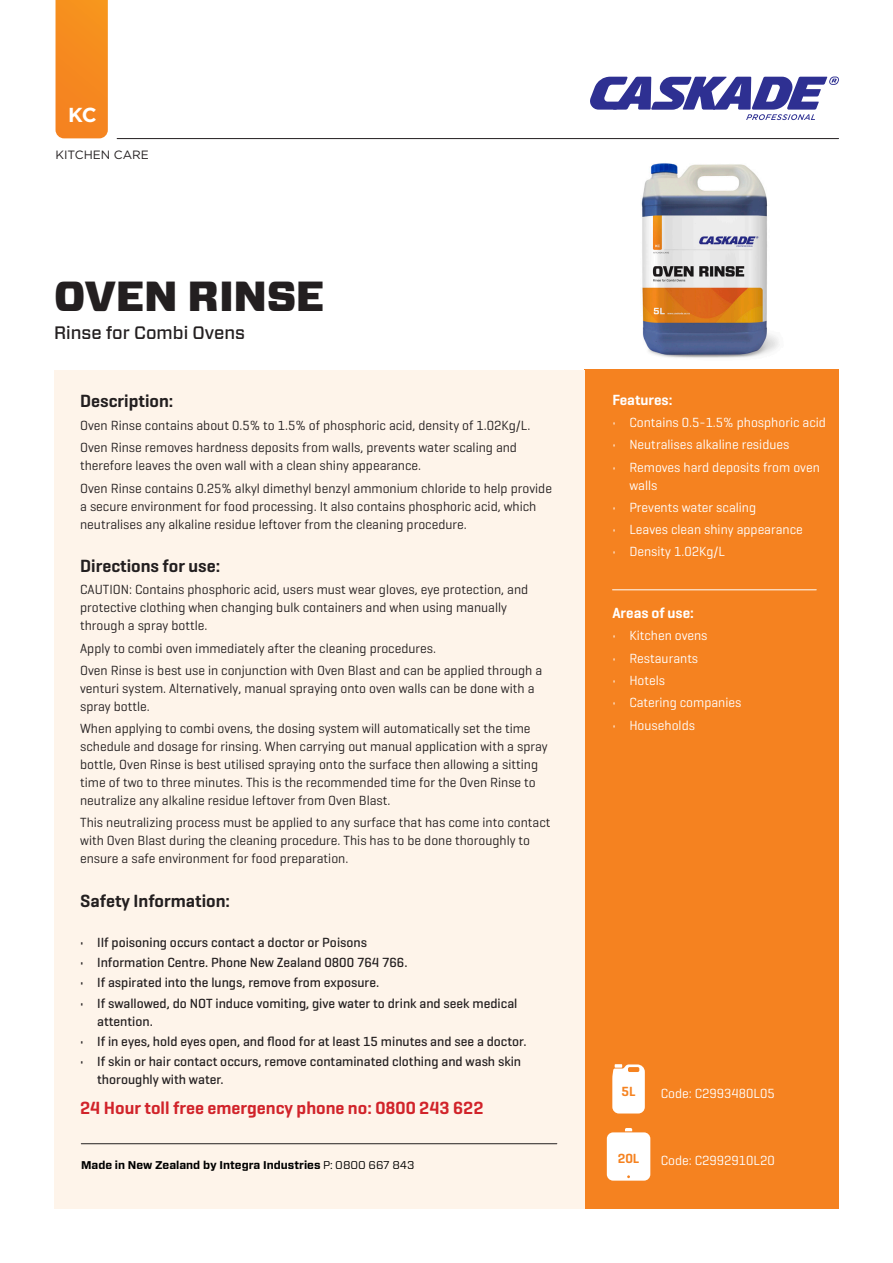
<style>
.page{position:relative;width:893px;height:1263px;background:#fff}
.page>*{position:absolute;margin:0;border:0;box-sizing:border-box;transform-origin:0 0}
.t1{font:900 42px "Vitesse Sans";letter-spacing:-.01em;color:#231f20}
.t2{font:700 20.25px "Gotham";color:#fff}
.t3{font:600 18px "Geogrotesque";color:#231f20}
.t4{font:600 18px "Geogrotesque";color:#d1232a}
.t5{font:500 18px "Vitesse Sans";color:#231f20}
.t6{font:600 15px "Geogrotesque";color:#fff}
.t7{font:13.5px/18px "Geogrotesque";color:#231f20}
.t8{font:500 13.5px/18px "Geogrotesque";color:#231f20}
.t9{font:13.5px/18px "Geogrotesque";color:#fff}
.t10{font:600 13.5px "Geogrotesque";color:#f58220}
.t11{font:12px "Gotham";color:#231f20}
.t12{font:700 11.25px "Vitesse Sans";color:#000}
.s1{font-weight:400}
</style>
<div class="page">
<div style="left:584px;top:370px;width:255px;height:839px;background:#f58220"></div>
<div style="left:54px;top:370px;width:530px;height:839px;background:#fef4ea"></div>
<hr style="left:117px;top:138px;width:722px;height:1px;background:#231f20">
<svg style="left:607px;top:1128px;width:43px;height:52px;background:#fef3eb"></svg>
<svg style="left:590px;top:77px;width:249px;height:43px"></svg>
<hr style="left:612px;top:589px;width:204px;height:1px;background:#fff">
<hr style="left:81px;top:1143px;width:476px;height:1px;background:#231f20">
<svg style="left:56px;top:0;width:52px;height:138px;background:#f58a20"></svg>
<svg style="left:612px;top:1064px;width:33px;height:49px;background:#fef3ea"></svg>
<img style="left:591px;top:163px;width:230px;height:207px">
<p class="t2" style="left:68px;top:104px;width:30px">KC</p>
<p class="t11" style="left:56px;top:148px;width:95px">KITCHEN CARE</p>
<p class="t1" style="left:54px;top:268px;width:272px">OVEN RINSE</p>
<p class="t5" style="left:54px;top:321px;width:193px">Rinse for Combi Ovens</p>
<p class="t3" style="left:80px;top:389px;width:95px">Description:</p>
<p class="t7" style="left:80px;top:414px;width:452px;line-height:22.2px">Oven Rinse contains about 0.5% to 1.5% of phosphoric acid, density of 1.02Kg/L.<br>Oven Rinse removes hardness deposits from walls, prevents water scaling and</p>
<p class="t7" style="left:80px;top:454px;width:473px;line-height:22.2px">therefore leaves the oven wall with a clean shiny appearance.<br>Oven Rinse contains 0.25% alkyl dimethyl benzyl ammonium chloride to help provide</p>
<p class="t7" style="left:80px;top:497px;width:458px">a secure environment for food processing. It also contains phosphoric acid, which neutralises any alkaline residue leftover from the cleaning procedure.</p>
<p class="t3" style="left:80px;top:555px;width:142px">Directions for use:</p>
<p class="t7" style="left:80px;top:580px;width:450px">CAUTION: Contains phosphoric acid, users must wear gloves, eye protection, and protective clothing when changing bulk containers and when using manually through a spray bottle.</p>
<p class="t7" style="left:80px;top:636px;width:463px;line-height:22.2px">Apply to combi oven immediately after the cleaning procedures.<br>Oven Rinse is best use in conjunction with Oven Blast and can be applied through a</p>
<p class="t7" style="left:80px;top:679px;width:456px">venturi system. Alternatively, manual spraying onto oven walls can be done with a spray bottle.</p>
<p class="t7" style="left:80px;top:719px;width:469px">When applying to combi ovens, the dosing system will automatically set the time schedule and dosage for rinsing. When carrying out manual application with a spray bottle, Oven Rinse is best utilised spraying onto the surface then allowing a sitting time of two to three minutes. This is the recommended time for the Oven Rinse to neutralize any alkaline residue leftover from Oven Blast.</p>
<p class="t7" style="left:80px;top:813px;width:472px">This neutralizing process must be applied to any surface that has come into contact with Oven Blast during the cleaning procedure. This has to be done thoroughly to ensure a safe environment for food preparation.</p>
<p class="t3" style="left:80px;top:889px;width:151px">Safety Information:</p>
<p class="t8" style="left:80px;top:933px;width:288px">• IIf poisoning occurs contact a doctor or Poisons</p>
<p class="t8" style="left:80px;top:953px;width:329px">• Information Centre. Phone New Zealand 0800 764 766.</p>
<p class="t8" style="left:80px;top:973px;width:301px">• If aspirated into the lungs, remove from exposure.</p>
<p class="t8" style="left:97px;top:994px;width:422px;text-indent:-17px">• If swallowed, do NOT induce vomiting, give water to drink and seek medical attention.</p>
<p class="t8" style="left:80px;top:1032px;width:448px">• If in eyes, hold eyes open, and flood for at least 15 minutes and see a doctor.</p>
<p class="t8" style="left:97px;top:1052px;width:426px;text-indent:-17px">• If skin or hair contact occurs, remove contaminated clothing and wash skin thoroughly with water.</p>
<p class="t4" style="left:80px;top:1096px;width:405px">24 Hour toll free emergency phone no: 0800 243 622</p>
<p class="t12" style="left:81px;top:1157px;width:335px">Made in New Zealand by Integra Industries <span class="s1">P: 0800 667 843</span></p>
<p class="t6" style="left:612px;top:390px;width:62px">Features:</p>
<p class="t9" style="left:612px;top:413px;width:215px">• Contains 0.5-1.5% phosphoric acid</p>
<p class="t9" style="left:612px;top:435px;width:179px">• Neutralises alkaline residues</p>
<p class="t9" style="left:629px;top:458px;width:192px;text-indent:-17px">• Removes hard deposits from oven walls</p>
<p class="t9" style="left:612px;top:498px;width:145px">• Prevents water scaling</p>
<p class="t9" style="left:612px;top:520px;width:192px">• Leaves clean shiny appearance</p>
<p class="t9" style="left:612px;top:542px;width:114px">• Density 1.02Kg/L</p>
<p class="t6" style="left:612px;top:603px;width:83px">Areas of use:</p>
<p class="t9" style="left:612px;top:626px;width:97px">• Kitchen ovens</p>
<p class="t9" style="left:612px;top:649px;width:87px">• Restaurants</p>
<p class="t9" style="left:612px;top:671px;width:54px">• Hotels</p>
<p class="t9" style="left:612px;top:693px;width:131px">• Catering companies</p>
<p class="t9" style="left:612px;top:715px;width:84px">• Households</p>
<p class="t10" style="left:622px;top:1083px;width:16px">5L</p>
<p class="t9" style="left:661px;top:1083px;width:116px">Code: C2993480L05</p>
<p class="t10" style="left:618px;top:1150px;width:23px">20L</p>
<p class="t9" style="left:661px;top:1151px;width:116px">Code: C2992910L20</p>
</div>
